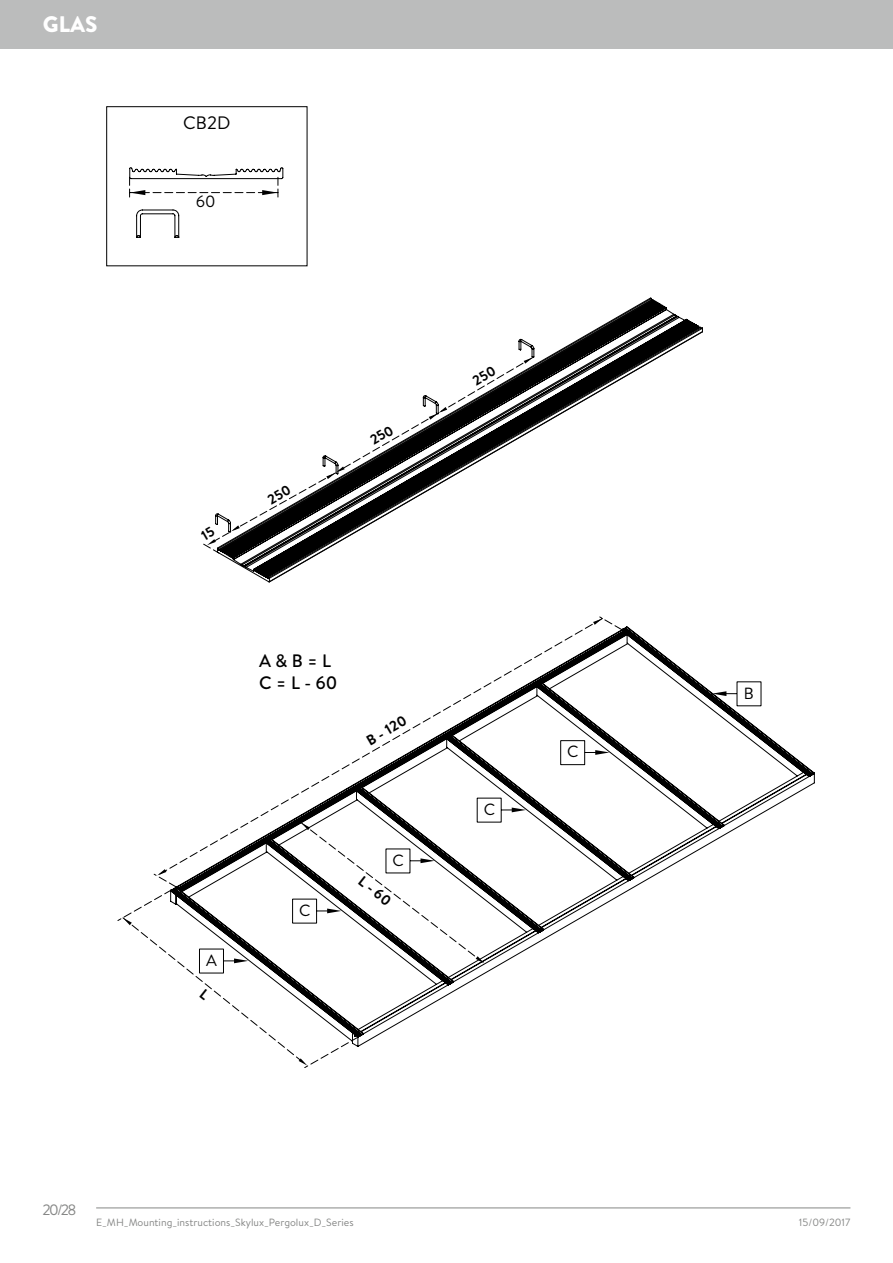
<style>
.page{position:relative;width:893px;height:1263px;background:#fff}
.page>*{position:absolute;margin:0;border:0;box-sizing:border-box;transform-origin:0 0}
.t1{font:900 22.5px "Brandon Text";color:#fff}
.t2{font:500 18px/21.6px "Brandon Text";color:#000}
.t3{font:18px "Brandon Text";color:#000}
.t4{font:16.2px "Brandon Text";color:#000}
.t5{font:15px "Brandon Text";color:#868786}
.t6{font:700 14.4px "Brandon Text";color:#000}
.t7{font:10.5px "Brandon Text";color:#868786}
</style>
<div class="page">
<hr style="left:96px;top:1207px;width:754px;height:1px;background:#868786">
<div style="left:0;top:0;width:893px;height:49px;background:#bbbcbc"></div>
<svg style="left:220px;top:298px;width:483px;height:284px"></svg>
<svg style="left:136px;top:209px;width:43px;height:29px"></svg>
<svg style="left:129px;top:167px;width:154px;height:31px"></svg>
<div style="left:106px;top:106px;width:201px;height:160px;border:1px solid #000"></div>
<svg style="left:623px;top:626px;width:192px;height:265px"></svg>
<svg style="left:526px;top:629px;width:102px;height:321px"></svg>
<svg style="left:292px;top:617px;width:331px;height:271px"></svg>
<svg style="left:560px;top:740px;width:50px;height:25px"></svg>
<svg style="left:712px;top:681px;width:50px;height:25px"></svg>
<svg style="left:593px;top:618px;width:9px;height:7px"></svg>
<svg style="left:203px;top:357px;width:331px;height:197px"></svg>
<svg style="left:118px;top:797px;width:408px;height:271px"></svg>
<h1 class="t1" style="left:43px;top:8px;width:56px">GLAS</h1>
<h2 class="t3" style="left:183px;top:111px;width:49px">CB2D</h2>
<h3 class="t4" style="left:196px;top:190px;width:21px">60</h3>
<h3 class="t5" style="left:43px;top:1199px;width:36px">20/28</h3>
<h2 class="t2" style="left:259px;top:650px;width:80px">A &amp; B = L<br>C = L - 60</h2>
<h3 class="t6" style="left:363px;top:733px;width:45px;rotate:-30deg">B - 120</h3>
<h3 class="t4" style="left:206px;top:949px;width:12px">A</h3>
<h3 class="t4" style="left:299px;top:899px;width:13px">C</h3>
<h3 class="t4" style="left:393px;top:849px;width:13px">C</h3>
<h3 class="t6" style="left:366px;top:871px;width:39px;rotate:38deg">L - 60</h3>
<h3 class="t4" style="left:484px;top:798px;width:13px">C</h3>
<h3 class="t4" style="left:567px;top:741px;width:13px">C</h3>
<h3 class="t4" style="left:744px;top:682px;width:12px">B</h3>
<p class="t7" style="left:96px;top:1215px;width:259px">E_MH_Mounting_instructions_Skylux_Pergolux_D_Series</p>
<p class="t7" style="left:799px;top:1215px;width:53px">15/09/2017</p>
</div>
